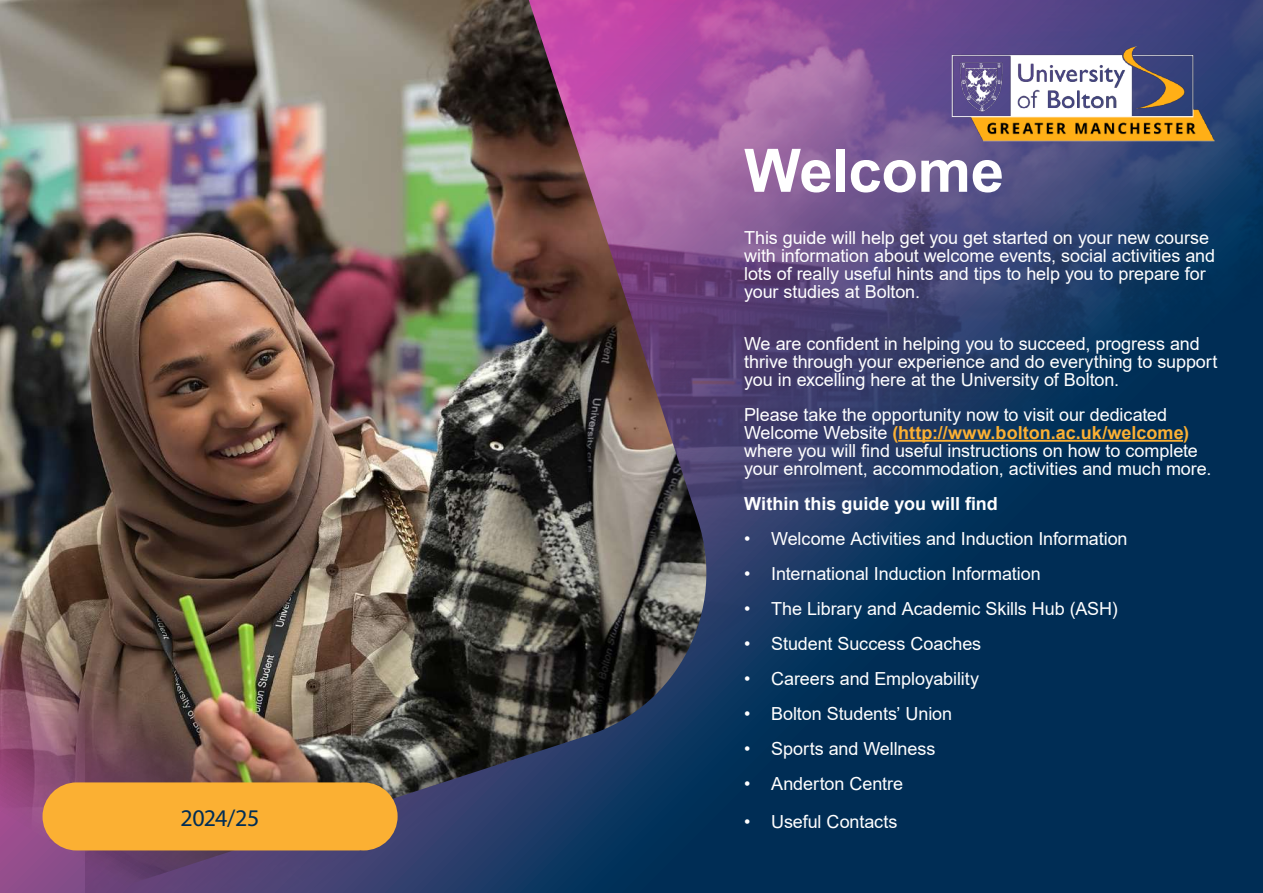
<style>
.page{position:relative;width:1263px;height:893px;background:#fff}
.page>*{position:absolute;margin:0;border:0;box-sizing:border-box;transform-origin:0 0}
.t1{font:700 60px "Arial";letter-spacing:-.01em;color:#fff}
.t2{font:24px "Myriad Pro";letter-spacing:-.03em;color:#002d55}
.t3{font:18px/18px "Arial";letter-spacing:-.005em;color:#fff}
.t4{font:700 18px "Arial";color:#fff}
.s1{font-weight:700;color:#fbb033}
</style>
<div class="page">
<img style="left:727px;top:0;width:536px;height:893px">
<img style="left:0;top:0;width:727px;height:893px">
<hr style="left:898px;top:440px;width:285px;height:2px;background:#fbb033">
<div style="left:43px;top:782px;width:355px;height:68px;background:#fbb033"></div>
<img style="left:947px;top:43px;width:272px;height:102px">
<h1 class="t1" style="left:744px;top:128px;width:261px">Welcome</h1>
<p class="t3" style="left:744px;top:228px;width:472px">This guide will help get you get started on your new course with information about welcome events, social activities and lots of really useful hints and tips to help you to prepare for your studies at Bolton.</p>
<p class="t3" style="left:744px;top:334px;width:475px">We are confident in helping you to succeed, progress and thrive through your experience and do everything to support you in excelling here at the University of Bolton.</p>
<p class="t3" style="left:744px;top:405px;width:469px">Please take the opportunity now to visit our dedicated Welcome Website <span class="s1">(http://www.bolton.ac.uk/welcome) </span>where you will find useful instructions on how to complete your enrolment, accommodation, activities and much more.</p>
<p class="t4" style="left:744px;top:491px;width:255px">Within this guide you will find</p>
<p class="t3" style="left:744px;top:529px;width:385px">• Welcome Activities and Induction Information</p>
<p class="t3" style="left:744px;top:564px;width:298px">• International Induction Information</p>
<p class="t3" style="left:744px;top:599px;width:375px">• The Library and Academic Skills Hub (ASH)</p>
<p class="t3" style="left:744px;top:634px;width:239px">• Student Success Coaches</p>
<p class="t3" style="left:744px;top:669px;width:236px">• Careers and Employability</p>
<p class="t3" style="left:744px;top:704px;width:210px">• Bolton Students’ Union</p>
<p class="t3" style="left:744px;top:739px;width:193px">• Sports and Wellness</p>
<p class="t3" style="left:744px;top:774px;width:160px">• Anderton Centre</p>
<h2 class="t2" style="left:181px;top:803px;width:80px">2024/25</h2>
<p class="t3" style="left:744px;top:812px;width:155px">• Useful Contacts</p>
</div>
